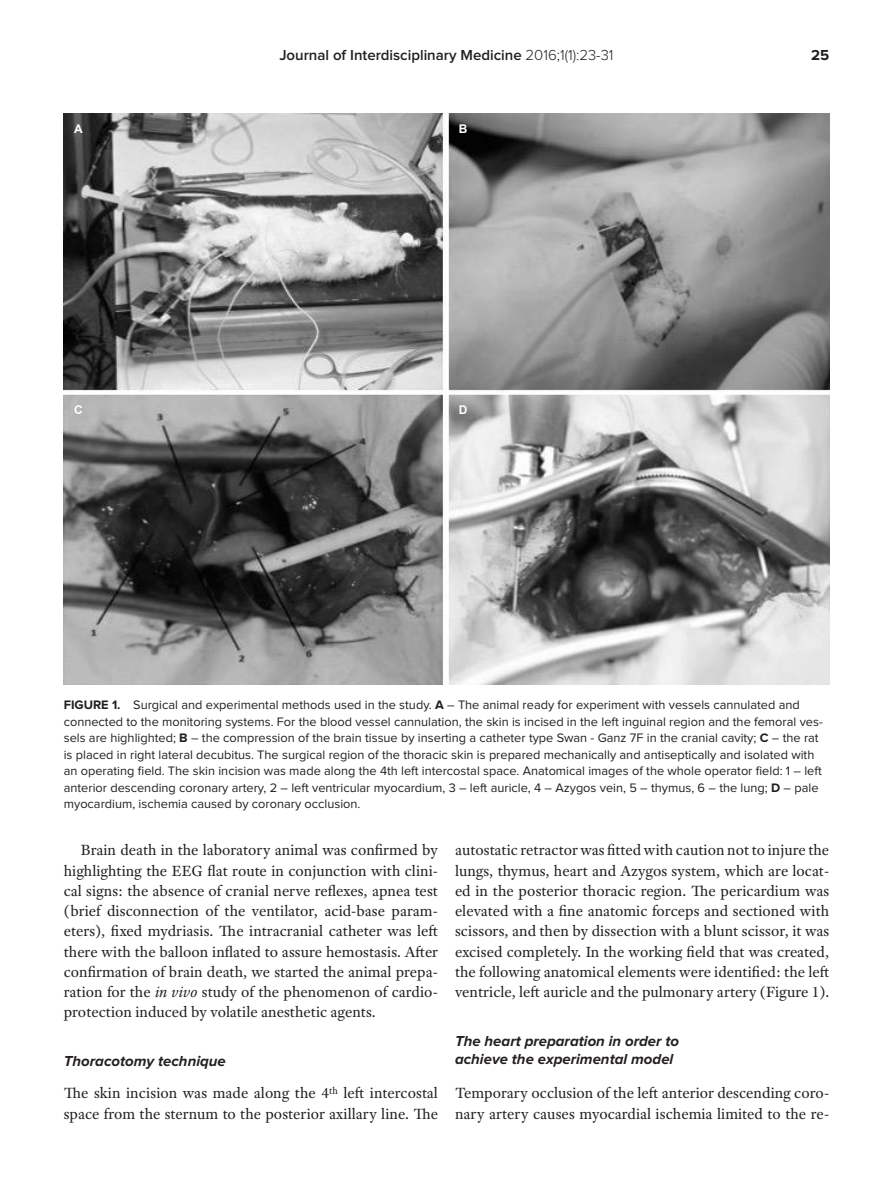
<style>
.page{position:relative;width:893px;height:1191px;background:#fff}
.page>*{position:absolute;margin:0;border:0;box-sizing:border-box;transform-origin:0 0}
.t1{font:15.75px/20.2px "Adobe Text Pro";color:#231f20;text-align:justify}
.t2{font:italic 700 15px/18px "Proxima Nova";color:#231f20}
.t3{font:600 15px "Proxima Nova";color:#231f20}
.t4{font:700 15px "Proxima Nova";color:#231f20}
.t5{font:12.75px/16.5px "Proxima Nova";color:#231f20}
.t6{font:700 12px "Arial";color:#fff}
.s1{font-weight:300}
.s2{font-weight:700}
.s3{font-style:italic}
</style>
<div class="page">
<img style="left:64px;top:114px;width:765px;height:570px">
<p class="t6" style="left:74px;top:121px;width:10px">A</p>
<p class="t6" style="left:74px;top:401px;width:10px">C</p>
<p class="t3" style="left:279px;top:48px;width:336px">Journal of Interdisciplinary Medicine <span class="s1">2016;1(1):23-31</span></p>
<p class="t4" style="left:811px;top:48px;width:20px">25</p>
<p class="t6" style="left:459px;top:121px;width:10px">B</p>
<p class="t6" style="left:459px;top:401px;width:10px">D</p>
<p class="t5" style="left:64px;top:697px;width:760px"><span class="s2">FIGURE 1.</span> Surgical and experimental methods used in the study. <span class="s2">A</span> – The animal ready for experiment with vessels cannulated and connected to the monitoring systems. For the blood vessel cannulation, the skin is incised in the left inguinal region and the femoral ves&shy;sels are highlighted; <span class="s2">B</span> – the compression of the brain tissue by inserting a catheter type Swan - Ganz 7F in the cranial cavity; <span class="s2">C</span> – the rat is placed in right lateral decubitus. The surgical region of the thoracic skin is prepared mechanically and antiseptically and isolated with an operating field. The skin incision was made along the 4th left intercostal space. Anatomical images of the whole operator field: 1 – left anterior descending coronary artery, 2 – left ventricular myocardium, 3 – left auricle, 4 – Azygos vein, 5 – thymus, 6 – the lung; <span class="s2">D</span> – pale myocardium, ischemia caused by coronary occlusion.</p>
<p class="t1" style="left:64px;top:840px;width:376px;text-indent:17px">Brain death in the laboratory animal was confirmed by highlighting the EEG flat route in conjunction with clini&shy;cal signs: the absence of cranial nerve reflexes, apnea test (brief disconnection of the ventilator, acid-base param&shy;eters), fixed mydriasis. The intracranial catheter was left there with the balloon inflated to assure hemostasis. After confirmation of brain death, we started the animal prepa&shy;ration for the <span class="s3">in vivo</span> study of the phenomenon of cardio&shy;protection induced by volatile anesthetic agents.</p>
<p class="t2" style="left:64px;top:1052px;width:164px">Thoracotomy technique</p>
<p class="t1" style="left:64px;top:1083px;width:376px">The skin incision was made along the 4<sup>th</sup> left intercostal space from the sternum to the posterior axillary line. The</p>
<p class="t1" style="left:455px;top:840px;width:376px">autostatic retractor was fitted with caution not to injure the lungs, thymus, heart and Azygos system, which are locat&shy;ed in the posterior thoracic region. The pericardium was elevated with a fine anatomic forceps and sectioned with scissors, and then by dissection with a blunt scissor, it was excised completely. In the working field that was created, the following anatomical elements were identified: the left ventricle, left auricle and the pulmonary artery (Figure 1).</p>
<p class="t2" style="left:455px;top:1032px;width:226px">The heart preparation in order to achieve the experimental model</p>
<p class="t1" style="left:455px;top:1083px;width:376px">Temporary occlusion of the left anterior descending coro&shy;nary artery causes myocardial ischemia limited to the re-</p>
</div>
